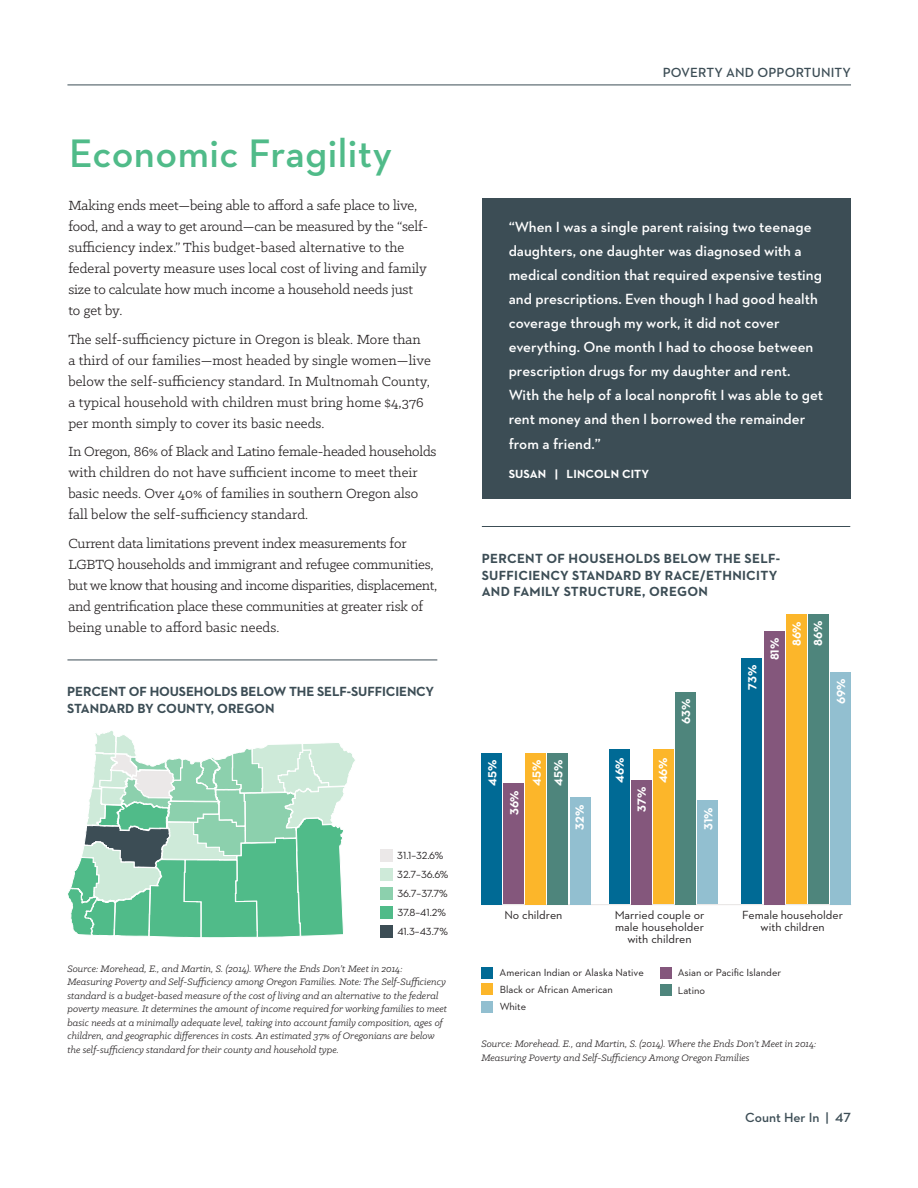
<style>
.page{position:relative;width:918px;height:1188px;background:#fff}
.page>*{position:absolute;margin:0;border:0;box-sizing:border-box;transform-origin:0 0}
.t1{font:600 40.5px "Neutraface 2 Text";letter-spacing:.01em;color:#50bb89}
.t2{font:15px/21px "Klinic Slab";letter-spacing:-.01em;color:#231f20}
.t3{font:600 15px/24px "Neutraface 2 Text";color:#fff}
.t4{font:700 13.5px/16.5px "Neutraface 2 Text";letter-spacing:.005em;color:#3c4d55}
.t5{font:600 13.5px "Neutraface 2 Text";letter-spacing:.01em;color:#3c4d55}
.t6{font:12px/12px "Neutraface 2 Text";color:#231f20;text-align:center}
.t7{font:700 12px/21.9px "Neutraface 2 Text";letter-spacing:.005em;color:#fff}
.t8{font:italic 10.5px/13.5px "Klinic Slab";color:#231f20}
.t9{font:10.5px/18.9px "Neutraface 2 Text";color:#231f20}
</style>
<div class="page">
<hr style="left:482px;top:904px;width:369px;height:1px;background:#e7e4e3">
<hr style="left:67px;top:660px;width:370px;height:1px;background:#3c4d55">
<hr style="left:482px;top:526px;width:368px;height:1px;background:#3c4d55">
<svg style="left:68px;top:731px;width:287px;height:207px"></svg>
<div style="left:380px;top:925px;width:13px;height:13px;background:#3c4d55"></div>
<div style="left:380px;top:906px;width:13px;height:13px;background:#50bb89"></div>
<div style="left:380px;top:887px;width:13px;height:13px;background:#8cd0ad"></div>
<div style="left:380px;top:868px;width:13px;height:13px;background:#ceead9"></div>
<div style="left:380px;top:850px;width:13px;height:12px;background:#ebe8e8"></div>
<div style="left:482px;top:1001px;width:11px;height:12px;background:#92bfd0"></div>
<div style="left:482px;top:983px;width:11px;height:12px;background:#fcb62a"></div>
<div style="left:660px;top:985px;width:11px;height:11px;background:#4e857c"></div>
<div style="left:660px;top:967px;width:11px;height:12px;background:#84577c"></div>
<div style="left:482px;top:967px;width:11px;height:12px;background:#006a95"></div>
<div style="left:482px;top:199px;width:368px;height:300px;background:#3c4d55"></div>
<div style="left:570px;top:797px;width:20px;height:107px;background:#92bfd0"></div>
<div style="left:504px;top:784px;width:20px;height:120px;background:#84577c"></div>
<div style="left:526px;top:753px;width:20px;height:151px;background:#fcb62a"></div>
<div style="left:482px;top:753px;width:20px;height:151px;background:#006a95"></div>
<div style="left:548px;top:753px;width:20px;height:151px;background:#4e857c"></div>
<div style="left:698px;top:800px;width:20px;height:104px;background:#92bfd0"></div>
<div style="left:631px;top:780px;width:20px;height:124px;background:#84577c"></div>
<div style="left:653px;top:750px;width:20px;height:154px;background:#fcb62a"></div>
<div style="left:609px;top:750px;width:20px;height:154px;background:#006a95"></div>
<div style="left:675px;top:692px;width:20px;height:212px;background:#4e857c"></div>
<div style="left:830px;top:672px;width:20px;height:232px;background:#92bfd0"></div>
<div style="left:764px;top:631px;width:20px;height:273px;background:#84577c"></div>
<div style="left:786px;top:614px;width:20px;height:290px;background:#fcb62a"></div>
<div style="left:742px;top:658px;width:20px;height:246px;background:#006a95"></div>
<div style="left:808px;top:614px;width:20px;height:290px;background:#4e857c"></div>
<hr style="left:67px;top:85px;width:784px;height:1px;background:#3c4d55">
<h1 class="t1" style="left:69px;top:128px;width:324px">Economic Fragility</h1>
<p class="t2" style="left:68px;top:195px;width:361px">Making ends meet—being able to afford a safe place to live, food, and a way to get around—can be measured by the “self&shy;sufficiency index.” This budget-based alternative to the federal poverty measure uses local cost of living and family size to calculate how much income a household needs just to get by.</p>
<p class="t2" style="left:68px;top:328px;width:364px">The self-sufficiency picture in Oregon is bleak. More than a third of our families—most headed by single women—live below the self-sufficiency standard. In Multnomah County, a typical household with children must bring home $4,376 per month simply to cover its basic needs.</p>
<p class="t2" style="left:68px;top:441px;width:370px">In Oregon, 86% of Black and Latino female-headed households with children do not have sufficient income to meet their basic needs. Over 40% of families in southern Oregon also fall below the self-sufficiency standard.</p>
<p class="t2" style="left:68px;top:532px;width:370px">Current data limitations prevent index measurements for LGBTQ households and immigrant and refugee communities, but we know that housing and income disparities, displacement, and gentrification place these communities at greater risk of being unable to afford basic needs.</p>
<p class="t4" style="left:67px;top:683px;width:368px">PERCENT OF HOUSEHOLDS BELOW THE SELF-SUFFICIENCY<br>STANDARD BY COUNTY, OREGON</p>
<p class="t9" style="left:397px;top:846px;width:53px">31.1–32.6%<br>32.7–36.6%<br>36.7–37.7%<br>37.8–41.2%<br>41.3–43.7%</p>
<p class="t8" style="left:67px;top:962px;width:381px">Source: Morehead, E., and Martin, S. (2014). Where the Ends Don’t Meet in 2014:<br>Measuring Poverty and Self-Sufficiency among Oregon Families. Note: The Self-Sufficiency standard is a budget-based measure of the cost of living and an alternative to the federal poverty measure. It determines the amount of income required for working families to meet basic needs at a minimally adequate level, taking into account family composition, ages of children, and geographic differences in costs. An estimated 37% of Oregonians are below the self-sufficiency standard for their county and household type.</p>
<p class="t5" style="left:663px;top:64px;width:190px">POVERTY AND OPPORTUNITY</p>
<p class="t3" style="left:509px;top:214px;width:316px">“When I was a single parent raising two teenage daughters, one daughter was diagnosed with a medical condition that required expensive testing and prescriptions. Even though I had good health coverage through my work, it did not cover everything. One month I had to choose between prescription drugs for my daughter and rent.<br>With the help of a local nonprofit I was able to get rent money and then I borrowed the remainder</p>
<p class="t3" style="left:509px;top:432px;width:94px">from a friend.”</p>
<p class="t7" style="left:509px;top:463px;width:142px">SUSAN | LINCOLN CITY</p>
<p class="t4" style="left:482px;top:550px;width:300px">PERCENT OF HOUSEHOLDS BELOW THE SELF-<br>SUFFICIENCY STANDARD BY RACE/ETHNICITY<br>AND FAMILY STRUCTURE, OREGON</p>
<p class="t7" style="left:675px;top:724px;width:26px;rotate:-90deg">63%</p>
<p class="t7" style="left:741px;top:690px;width:26px;rotate:-90deg">73%</p>
<p class="t7" style="left:764px;top:646px;width:27px;text-indent:-14px;rotate:-90deg">81%<br>86%</p>
<p class="t7" style="left:807px;top:646px;width:27px;rotate:-90deg">86%</p>
<p class="t7" style="left:481px;top:786px;width:28px;rotate:-90deg">45%</p>
<p class="t7" style="left:526px;top:786px;width:28px;rotate:-90deg">45%<br>45%</p>
<p class="t7" style="left:503px;top:815px;width:26px;rotate:-90deg">36%</p>
<p class="t7" style="left:569px;top:830px;width:26px;rotate:-90deg">32%</p>
<p class="t7" style="left:609px;top:783px;width:27px;rotate:-90deg">46%</p>
<p class="t7" style="left:652px;top:783px;width:27px;rotate:-90deg">46%</p>
<p class="t7" style="left:631px;top:812px;width:27px;rotate:-90deg">37%</p>
<p class="t7" style="left:697px;top:830px;width:24px;rotate:-90deg">31%</p>
<p class="t7" style="left:830px;top:704px;width:27px;rotate:-90deg">69%</p>
<p class="t6" style="left:504px;top:909px;width:60px">No children</p>
<p class="t6" style="left:615px;top:909px;width:91px">Married couple or male householder with children</p>
<p class="t6" style="left:742px;top:909px;width:102px">Female householder with children</p>
<p class="t9" style="left:500px;top:963px;width:146px">American Indian or Alaska Native</p>
<p class="t9" style="left:678px;top:963px;width:105px">Asian or Pacific Islander</p>
<p class="t9" style="left:500px;top:980px;width:115px">Black or African American</p>
<p class="t9" style="left:678px;top:981px;width:29px">Latino</p>
<p class="t9" style="left:500px;top:997px;width:28px">White</p>
<p class="t8" style="left:481px;top:1037px;width:336px">Source: Morehead. E., and Martin, S. (2014). Where the Ends Don’t Meet in 2014:<br>Measuring Poverty and Self-Sufficiency Among Oregon Families</p>
<p class="t5" style="left:745px;top:1109px;width:107px">Count Her In | 47</p>
</div>
